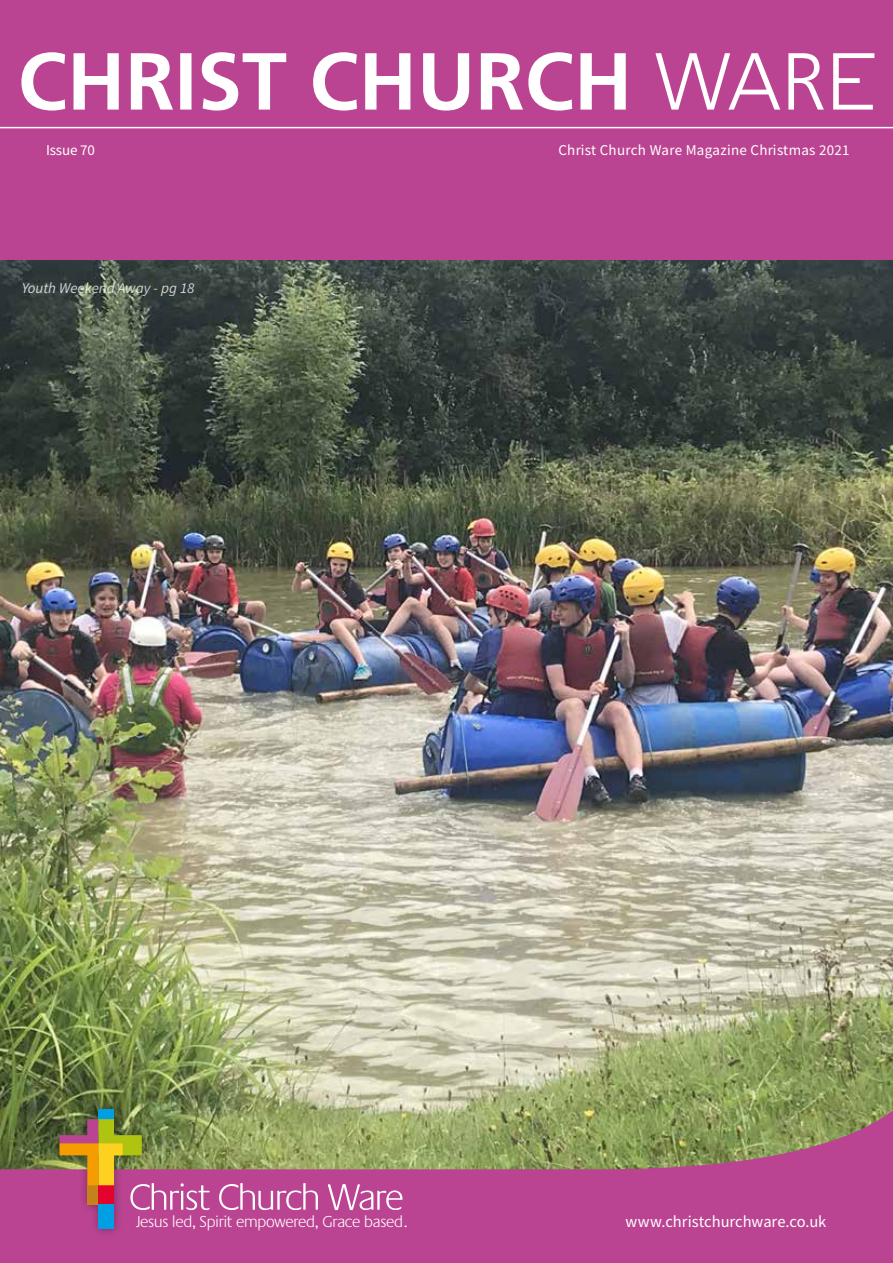
<style>
.page{position:relative;width:893px;height:1263px;background:#fff}
.page>*{position:absolute;margin:0;border:0;box-sizing:border-box;transform-origin:0 0}
.t1{font:300 16.5px "Praxis";letter-spacing:-.01em;color:#fff}
.t2{font:16.5px "Source Sans Variable";letter-spacing:-.005em;color:#fff}
.t3{font:15px "Source Sans Variable";letter-spacing:.02em;color:#fff}
.t4{font:italic 15px "Source Sans Variable";color:#fff}
</style>
<div class="page">
<img style="left:0;top:259px;width:893px;height:808px">
<div style="left:0;top:0;width:893px;height:259px;background:#bb4492"></div>
<svg style="left:21px;top:52px;width:853px;height:59px"></svg>
<hr style="left:0;top:127px;width:893px;height:1px;background:#fff">
<svg style="left:0;top:1067px;width:893px;height:196px;background:#a6707c"></svg>
<div style="left:51px;top:1100px;width:100px;height:138px;background:#000;opacity:.36"></div>
<div style="left:98px;top:1109px;width:16px;height:10px;background:#009fe3"></div>
<svg style="left:60px;top:1119px;width:342px;height:91px;background:#ac8071"></svg>
<div style="left:98px;top:1205px;width:16px;height:24px;background:#009fe3"></div>
<p class="t3" style="left:46px;top:141px;width:50px">Issue 70</p>
<p class="t3" style="left:558px;top:141px;width:293px">Christ Church Ware Magazine Christmas 2021</p>
<p class="t4" style="left:21px;top:279px;width:175px">Youth Weekend Away - pg 18</p>
<p class="t1" style="left:136px;top:1213px;width:273px">Jesus led, Spirit empowered, Grace based.</p>
<p class="t2" style="left:626px;top:1211px;width:202px">www.christchurchware.co.uk</p>
</div>
